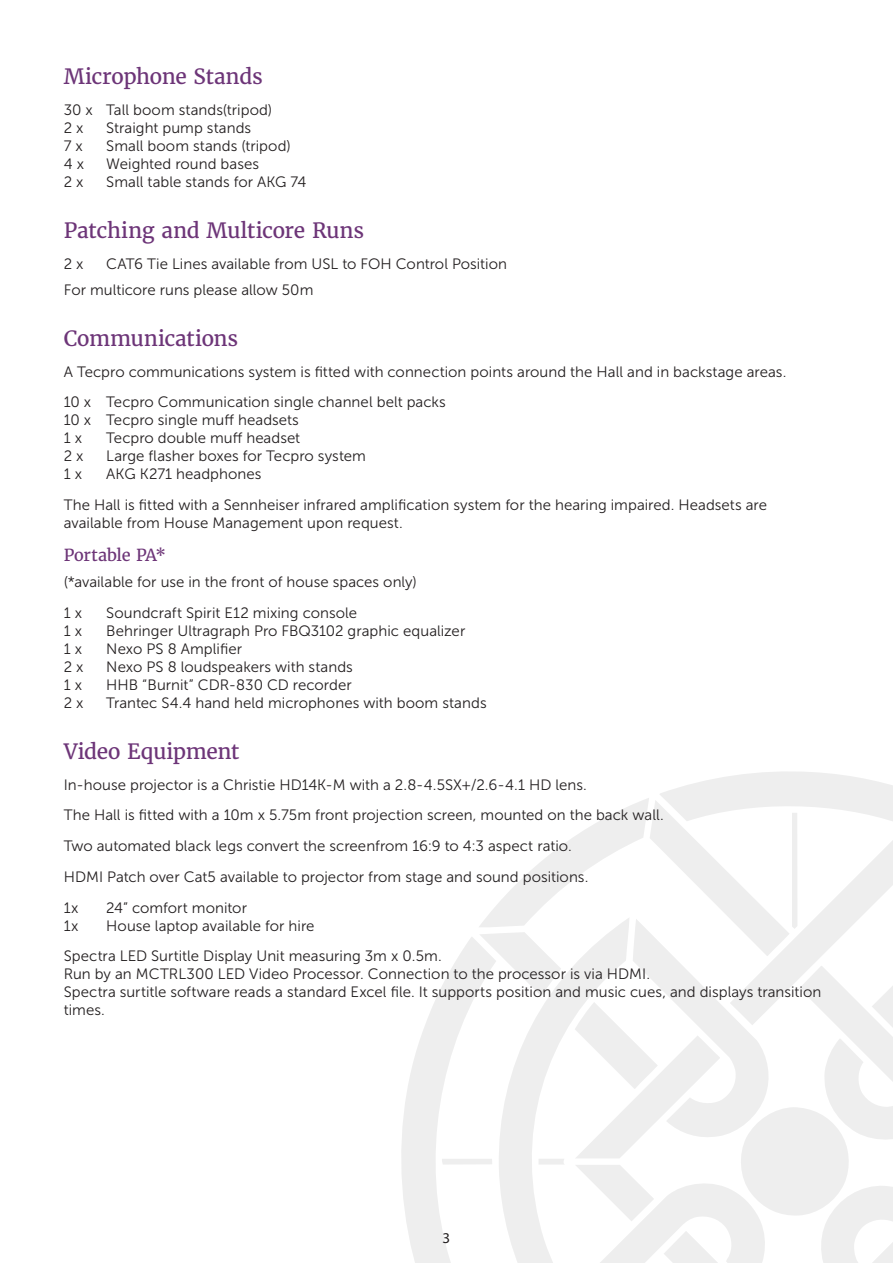
<style>
.page{position:relative;width:893px;height:1263px;background:#fff}
.page>*{position:absolute;margin:0;border:0;box-sizing:border-box;transform-origin:0 0}
.Subhead{font:21px "Merriweather";letter-spacing:-.02em;color:#6d3578}
.Copy_header{font:16.5px "Merriweather";letter-spacing:-.02em;color:#6d3578}
.Copy{font:15px/18px "Museo Sans 300";letter-spacing:.005em;color:#231f20}
.t1{font:15px "Myriad Pro";color:#231f20}
</style>
<div class="page">
<svg style="left:401px;top:772px;width:492px;height:491px"></svg>
<p class="Subhead" style="left:64px;top:64px;width:201px">Microphone Stands</p>
<p class="Copy" style="left:64px;top:101px;width:210px">30 x Tall boom stands(tripod)<br>2 x</p>
<p class="Copy" style="left:106px;top:119px;width:146px">Straight pump stands</p>
<p class="Copy" style="left:64px;top:137px;width:21px">7 x</p>
<p class="Copy" style="left:106px;top:137px;width:186px">Small boom stands (tripod)</p>
<p class="Copy" style="left:64px;top:155px;width:22px">4 x</p>
<p class="Copy" style="left:106px;top:155px;width:154px">Weighted round bases</p>
<p class="Copy" style="left:64px;top:173px;width:21px">2 x</p>
<p class="Copy" style="left:106px;top:173px;width:202px">Small table stands for AKG 74</p>
<p class="Subhead" style="left:64px;top:217px;width:302px">Patching and Multicore Runs</p>
<p class="Copy" style="left:64px;top:255px;width:21px">2 x</p>
<p class="Copy" style="left:106px;top:255px;width:402px">CAT6 Tie Lines available from USL to FOH Control Position</p>
<p class="Copy" style="left:64px;top:281px;width:251px">For multicore runs please allow 50m</p>
<p class="Subhead" style="left:64px;top:325px;width:176px">Communications</p>
<p class="Copy" style="left:64px;top:363px;width:724px">A Tecpro communications system is fitted with connection points around the Hall and in backstage areas.</p>
<p class="Copy" style="left:64px;top:393px;width:384px">10 x Tecpro Communication single channel belt packs<br>10 x Tecpro single muff headsets<br>1 x</p>
<p class="Copy" style="left:106px;top:429px;width:195px">Tecpro double muff headset</p>
<p class="Copy" style="left:64px;top:447px;width:21px">2 x</p>
<p class="Copy" style="left:106px;top:447px;width:261px">Large flasher boxes for Tecpro system</p>
<p class="Copy" style="left:64px;top:465px;width:20px">1 x</p>
<p class="Copy" style="left:106px;top:465px;width:157px">AKG K271 headphones</p>
<p class="Copy" style="left:64px;top:496px;width:705px">The Hall is fitted with a Sennheiser infrared amplification system for the hearing impaired. Headsets are available from House Management upon request.</p>
<p class="Copy_header" style="left:64px;top:544px;width:104px">Portable PA*</p>
<p class="Copy" style="left:64px;top:573px;width:355px">(*available for use in the front of house spaces only)</p>
<p class="Copy" style="left:64px;top:604px;width:20px">1 x</p>
<p class="Copy" style="left:106px;top:604px;width:252px">Soundcraft Spirit E12 mixing console</p>
<p class="Copy" style="left:64px;top:622px;width:20px">1 x</p>
<p class="Copy" style="left:106px;top:622px;width:361px">Behringer Ultragraph Pro FBQ3102 graphic equalizer</p>
<p class="Copy" style="left:64px;top:640px;width:20px">1 x</p>
<p class="Copy" style="left:106px;top:640px;width:137px">Nexo PS 8 Amplifier</p>
<p class="Copy" style="left:64px;top:658px;width:21px">2 x</p>
<p class="Copy" style="left:106px;top:658px;width:248px">Nexo PS 8 loudspeakers with stands</p>
<p class="Copy" style="left:64px;top:676px;width:20px">1 x</p>
<p class="Copy" style="left:106px;top:676px;width:247px">HHB “Burnit” CDR-830 CD recorder</p>
<p class="Copy" style="left:64px;top:694px;width:21px">2 x</p>
<p class="Copy" style="left:106px;top:694px;width:382px">Trantec S4.4 hand held microphones with boom stands</p>
<p class="Subhead" style="left:64px;top:738px;width:177px">Video Equipment</p>
<p class="Copy" style="left:64px;top:775px;width:525px">In-house projector is a Christie HD14K-M with a 2.8-4.5SX+/2.6-4.1 HD lens.</p>
<p class="Copy" style="left:64px;top:806px;width:601px">The Hall is fitted with a 10m x 5.75m front projection screen, mounted on the back wall.</p>
<p class="Copy" style="left:64px;top:837px;width:509px">Two automated black legs convert the screenfrom 16:9 to 4:3 aspect ratio.</p>
<p class="Copy" style="left:64px;top:868px;width:526px">HDMI Patch over Cat5 available to projector from stage and sound positions.</p>
<p class="Copy" style="left:64px;top:898px;width:16px">1x</p>
<p class="Copy" style="left:106px;top:898px;width:142px">24” comfort monitor</p>
<p class="Copy" style="left:64px;top:916px;width:16px">1x</p>
<p class="Copy" style="left:106px;top:916px;width:210px">House laptop available for hire</p>
<p class="Copy" style="left:64px;top:947px;width:759px">Spectra LED Surtitle Display Unit measuring 3m x 0.5m.<br>Run by an MCTRL300 LED Video Processor. Connection to the processor is via HDMI.<br>Spectra surtitle software reads a standard Excel file. It supports position and music cues, and displays transition times.</p>
<p class="t1" style="left:443px;top:1229px;width:9px">3</p>
</div>
